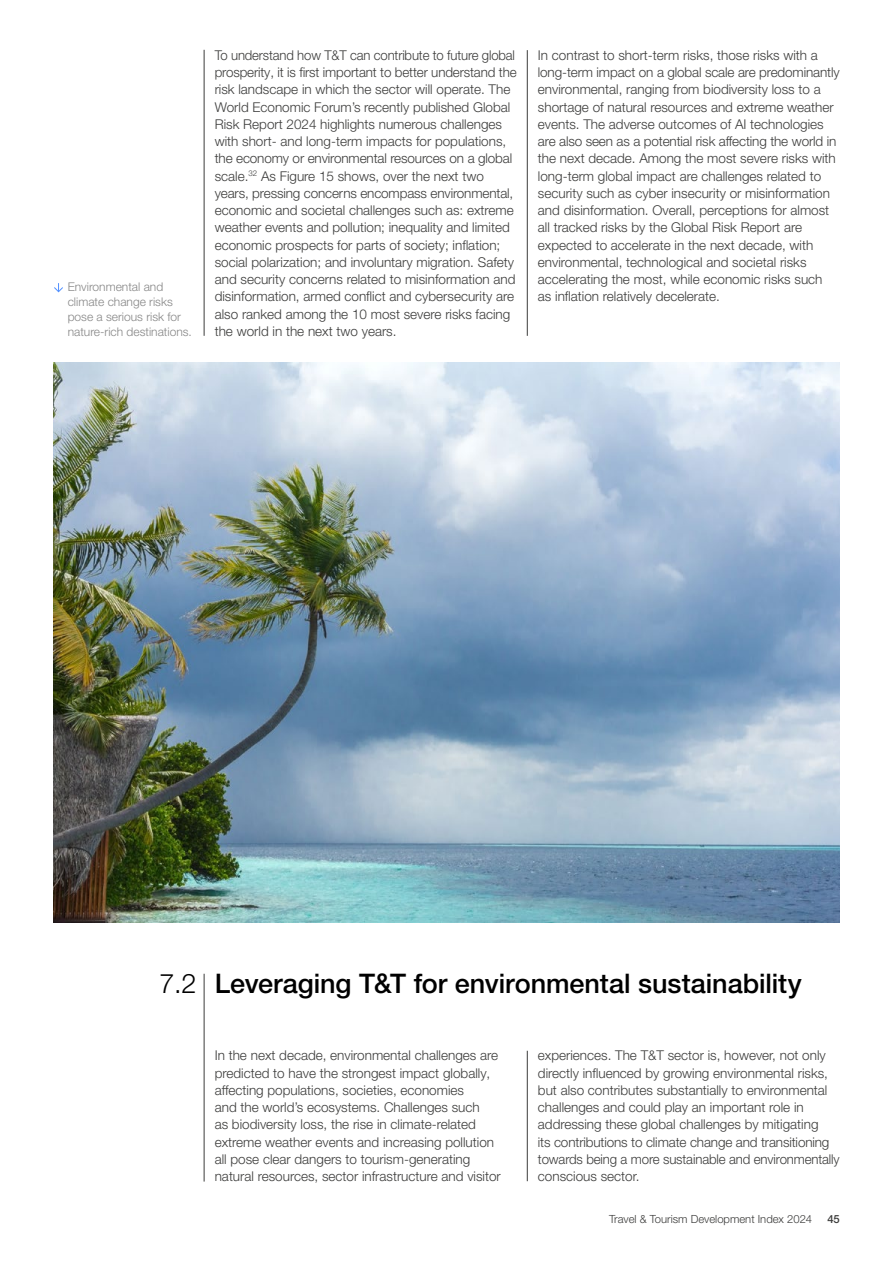
<style>
.page{position:relative;width:893px;height:1263px;background:#fff}
.page>*{position:absolute;margin:0;border:0;box-sizing:border-box;transform-origin:0 0}
.t1{font:500 27px "Helvetica Neue LT Pro";color:#000}
.t2{font:300 13.5px/17.2px "Helvetica Neue LT Pro";color:#3c3c3b}
.t3{font:300 12px/15px "Helvetica Neue LT Pro";color:#878787}
.t4{font:300 11.25px "Helvetica Neue LT Pro";color:#3c3c3b}
.t5{font:500 11.25px "Helvetica Neue LT Pro";color:#3c3c3b}
.s1{font-weight:300}
</style>
<div class="page">
<hr style="left:204px;top:50px;width:1px;height:286px;background:#3c3c3b">
<hr style="left:527px;top:50px;width:1px;height:286px;background:#3c3c3b">
<img style="left:53px;top:362px;width:787px;height:560px">
<hr style="left:204px;top:974px;width:1px;height:207px;background:#3c3c3b">
<hr style="left:527px;top:1051px;width:1px;height:130px;background:#3c3c3b">
<svg style="left:54px;top:283px;width:9px;height:10px"></svg>
<p class="t3" style="left:68px;top:279px;width:126px">Environmental and climate change risks pose a serious risk for nature-rich destinations.</p>
<p class="t2" style="left:215px;top:46px;width:303px">To understand how T&amp;T can contribute to future global prosperity, it is first important to better understand the risk landscape in which the sector will operate. The World Economic Forum’s recently published Global Risk Report 2024 highlights numerous challenges with short- and long-term impacts for populations, the economy or environmental resources on a global scale.<sup>32</sup> As Figure 15 shows, over the next two years, pressing concerns encompass environmental, economic and societal challenges such as: extreme weather events and pollution; inequality and limited economic prospects for parts of society; inflation; social polarization; and involuntary migration. Safety and security concerns related to misinformation and disinformation, armed conflict and cybersecurity are also ranked among the 10 most severe risks facing the world in the next two years.</p>
<p class="t2" style="left:538px;top:46px;width:303px">In contrast to short-term risks, those risks with a long-term impact on a global scale are predominantly environmental, ranging from biodiversity loss to a shortage of natural resources and extreme weather events. The adverse outcomes of AI technologies are also seen as a potential risk affecting the world in the next decade. Among the most severe risks with long-term global impact are challenges related to security such as cyber insecurity or misinformation and disinformation. Overall, perceptions for almost all tracked risks by the Global Risk Report are expected to accelerate in the next decade, with environmental, technological and societal risks accelerating the most, while economic risks such<br>as inflation relatively decelerate.</p>
<h1 class="t1" style="left:159px;top:967px;width:644px"><span class="s1">7.2</span> Leveraging T&amp;T for environmental sustainability</h1>
<p class="t2" style="left:215px;top:1047px;width:288px">In the next decade, environmental challenges are predicted to have the strongest impact globally, affecting populations, societies, economies<br>and the world’s ecosystems. Challenges such<br>as biodiversity loss, the rise in climate-related extreme weather events and increasing pollution all pose clear dangers to tourism-generating natural resources, sector infrastructure and visitor</p>
<p class="t2" style="left:538px;top:1047px;width:303px">experiences. The T&amp;T sector is, however, not only directly influenced by growing environmental risks, but also contributes substantially to environmental challenges and could play an important role in addressing these global challenges by mitigating<br>its contributions to climate change and transitioning towards being a more sustainable and environmentally conscious sector.</p>
<p class="t4" style="left:609px;top:1212px;width:205px">Travel &amp; Tourism Development Index 2024</p>
<p class="t5" style="left:827px;top:1212px;width:14px">45</p>
</div>
